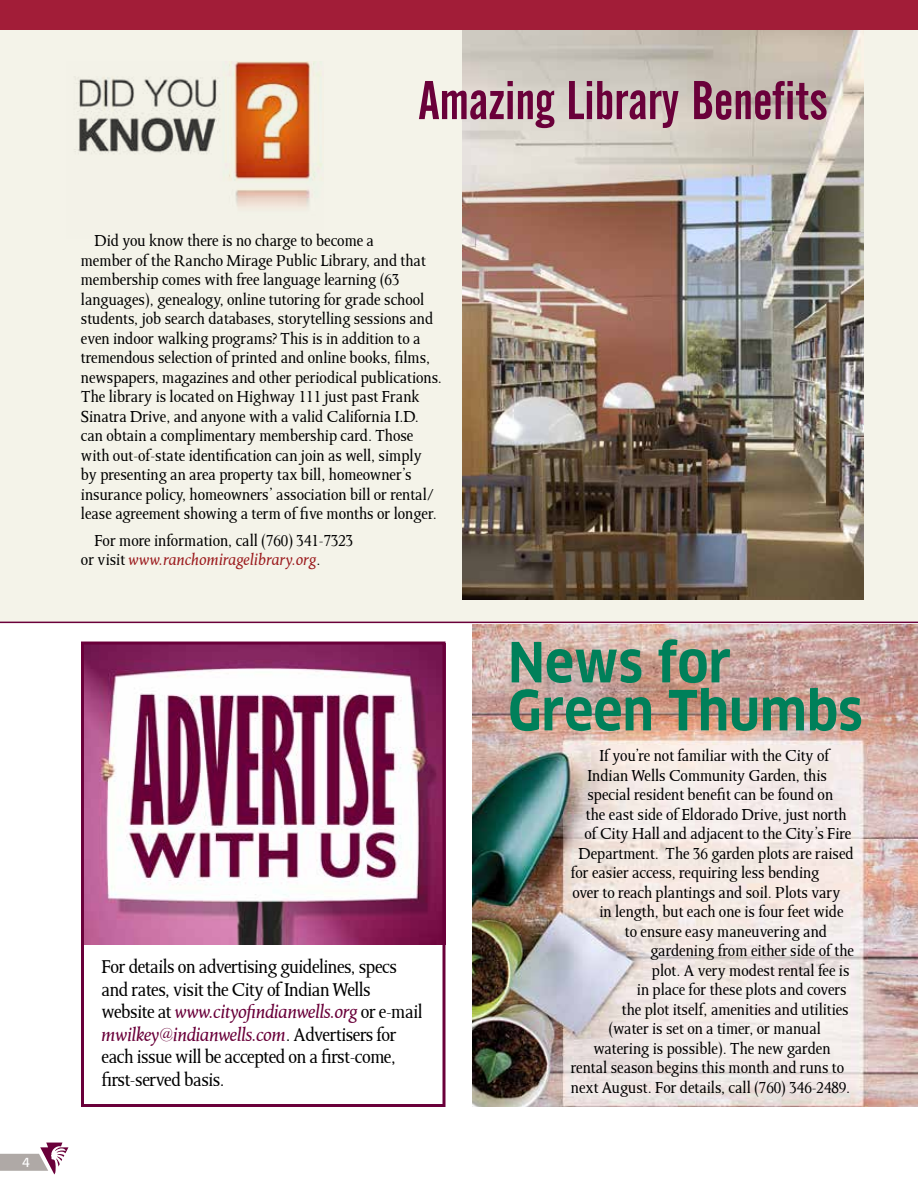
<style>
.page{position:relative;width:918px;height:1188px;background:#fff}
.page>*{position:absolute;margin:0;border:0;box-sizing:border-box;transform-origin:0 0}
.t1{font:54px "Alternate Gothic No 2 BT";color:#6a003a}
.t2{font:700 condensed 54px/48px "Clan OT";color:#00805a}
.t3{font:21px/22.5px "Octavian";letter-spacing:-.02em;color:#000}
.t4{font:18px/19.5px "Octavian";color:#000}
.t5{font:13.5px "Formata";color:#fff}
.s1{font-style:italic;color:#9c1c1f}
.s2{font-style:italic;color:#6a003a}
</style>
<div class="page">
<img style="left:472px;top:625px;width:446px;height:482px">
<div style="left:0;top:24px;width:918px;height:598px;background:#f4f3e9"></div>
<svg style="left:0;top:1143px;width:68px;height:32px"></svg>
<img style="left:74px;top:62px;width:248px;height:145px">
<img style="left:462px;top:29px;width:402px;height:570px">
<div style="left:0;top:0;width:918px;height:29px;background:#a21d38"></div>
<hr style="left:0;top:622px;width:918px;height:1px;background:#6a003a">
<img style="left:85px;top:646px;width:357px;height:299px">
<div style="left:81px;top:642px;width:365px;height:465px;border:3px solid #6a003a"></div>
<p class="t5" style="left:22px;top:1154px;width:9px">4</p>
<h1 class="t1" style="left:419px;top:70px;width:411px">Amazing Library Benefits</h1>
<p class="t4" style="left:81px;top:231px;width:363px;text-indent:14px">Did you know there is no charge to become a<br>member of the Rancho Mirage Public Library, and that membership comes with free language learning (63 languages), genealogy, online tutoring for grade school students, job search databases, storytelling sessions and even indoor walking programs? This is in addition to a tremendous selection of printed and online books, films, newspapers, magazines and other periodical publications.<br>The library is located on Highway 111 just past Frank Sinatra Drive, and anyone with a valid California I.D. can obtain a complimentary membership card. Those with out-of-state identification can join as well, simply by presenting an area property tax bill, homeowner’s insurance policy, homeowners’ association bill or rental/ lease agreement showing a term of five months or longer.</p>
<p class="t4" style="left:81px;top:530px;width:274px;text-indent:14px">For more information, call (760) 341-7323 or visit <span class="s1">www.ranchomiragelibrary.org</span>.</p>
<p class="t3" style="left:102px;top:955px;width:323px">For details on advertising guidelines, specs and rates, visit the City of Indian Wells website at <span class="s2">www.cityofindianwells.org</span> or e-mail <span class="s2">mwilkey@indianwells.com</span>. Advertisers for each issue will be accepted on a first-come, first‑served basis.</p>
<h1 class="t2" style="left:508px;top:639px;width:356px">News for<br>Green Thumbs</h1>
<p class="t4" style="left:599px;top:746px;width:231px">If you’re not familiar with the City of</p>
<p class="t4" style="left:587px;top:765px;width:241px">Indian Wells Community Garden, this</p>
<p class="t4" style="left:587px;top:785px;width:247px">special resident benefit can be found on</p>
<p class="t4" style="left:586px;top:804px;width:262px">the east side of Eldorado Drive, just north</p>
<p class="t4" style="left:584px;top:824px;width:268px">of City Hall and adjacent to the City’s Fire</p>
<p class="t4" style="left:578px;top:843px;width:277px">Department. The 36 garden plots are raised</p>
<p class="t4" style="left:571px;top:863px;width:250px">for easier access, requiring less bending</p>
<p class="t4" style="left:572px;top:882px;width:270px">over to reach plantings and soil. Plots vary</p>
<p class="t4" style="left:599px;top:902px;width:246px">in length, but each one is four feet wide</p>
<p class="t4" style="left:625px;top:921px;width:204px">to ensure easy maneuvering and</p>
<p class="t4" style="left:650px;top:941px;width:205px">gardening from either side of the</p>
<p class="t4" style="left:652px;top:960px;width:199px">plot. A very modest rental fee is</p>
<p class="t4" style="left:637px;top:980px;width:211px">in place for these plots and covers</p>
<p class="t4" style="left:622px;top:999px;width:228px">the plot itself, amenities and utilities</p>
<p class="t4" style="left:608px;top:1019px;width:214px">(water is set on a timer, or manual</p>
<p class="t4" style="left:593px;top:1038px;width:239px">watering is possible). The new garden</p>
<p class="t4" style="left:571px;top:1058px;width:275px">rental season begins this month and runs to</p>
<p class="t4" style="left:571px;top:1077px;width:281px">next August. For details, call (760) 346-2489.</p>
</div>
